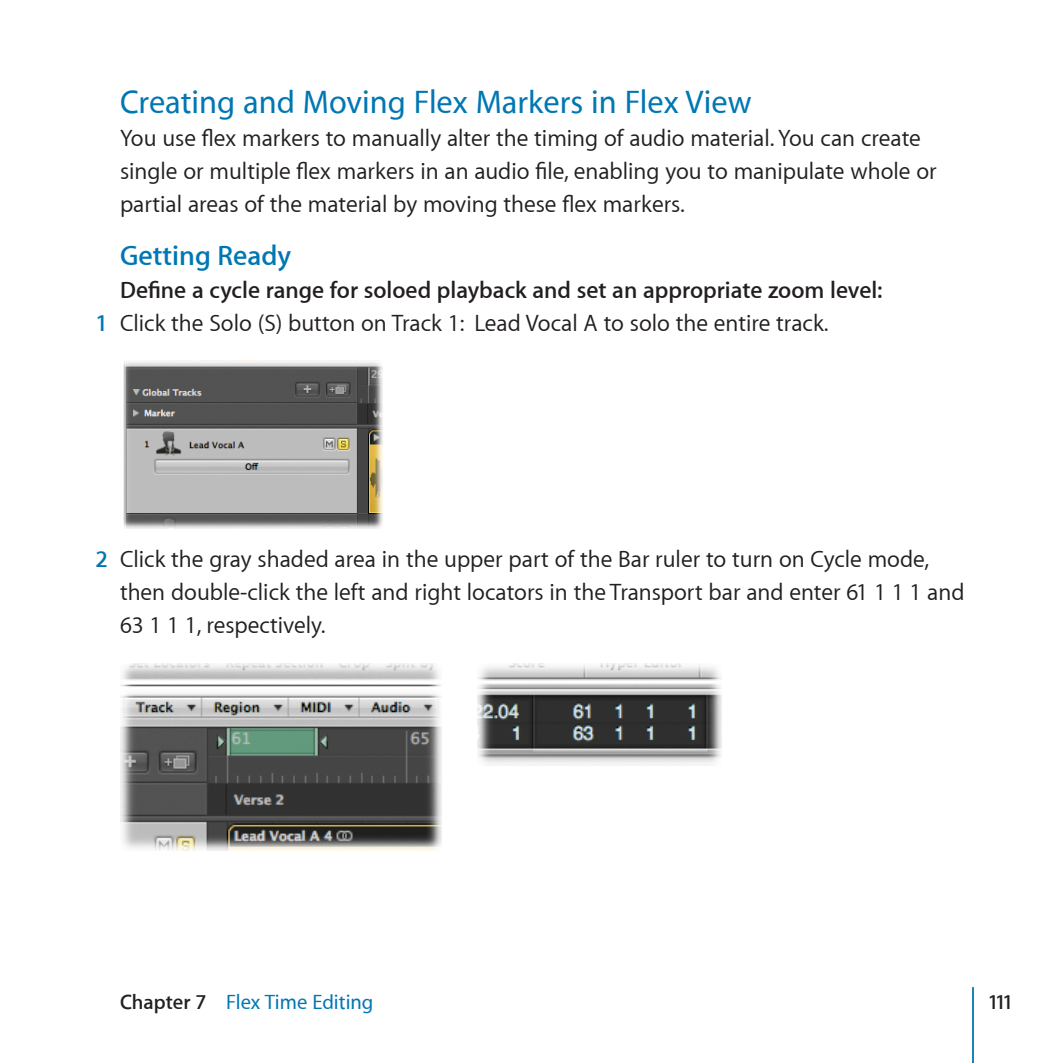
<style>
.page{position:relative;width:1063px;height:1063px;background:#fff}
.page>*{position:absolute;margin:0;border:0;box-sizing:border-box;transform-origin:0 0}
.t1{font:500 33px "Myriad Set";color:#0077b3}
.t2{font:600 28.5px "Myriad Set";color:#0077b3}
.BodyFirst{font:24px/33px "Myriad Set Text";color:#231f20}
.Task-N{font:24px/33px "Myriad Set Text";color:#231f20}
.DisplaySentenceAfter{font:600 24px "Myriad Set";color:#231f20}
.Task-N_First{font:24px "Myriad Set Text";color:#231f20}
.t3{font:500 21px "Myriad Set";color:#0077b3}
.t4{font:600 21px "Myriad Set";color:#231f20}
.s1{font-family:"Myriad Set";font-weight:600;color:#0077b3}
.s2{font-weight:600;color:#231f20}
</style>
<div class="page">
<hr style="left:972px;top:987px;width:2px;height:76px;background:#0077b3">
<img style="left:123px;top:362px;width:259px;height:166px">
<img style="left:120px;top:663px;width:321px;height:188px">
<img style="left:477px;top:663px;width:245px;height:103px">
<h1 class="t1" style="left:120px;top:82px;width:633px">Creating and Moving Flex Markers in Flex View</h1>
<p class="BodyFirst" style="left:120px;top:121px;width:818px">You use flex markers to manually alter the timing of audio material. You can create single or multiple flex markers in an audio file, enabling you to manipulate whole or partial areas of the material by moving these flex markers.</p>
<h2 class="t2" style="left:120px;top:238px;width:173px">Getting Ready</h2>
<p class="DisplaySentenceAfter" style="left:120px;top:275px;width:764px">Define a cycle range for soloed playback and set an appropriate zoom level:</p>
<p class="Task-N_First" style="left:96px;top:308px;width:735px"><span class="s1">1</span> Click the Solo (S) button on Track 1: Lead Vocal A to solo the entire track.</p>
<p class="Task-N" style="left:120px;top:542px;width:846px;text-indent:-24px"><span class="s1">2</span> Click the gray shaded area in the upper part of the Bar ruler to turn on Cycle mode, then double-click the left and right locators in the Transport bar and enter 61 1 1 1 and<br>63 1 1 1, respectively.</p>
<p class="t3" style="left:120px;top:988px;width:255px"><span class="s2">Chapter 7</span> Flex Time Editing</p>
<p class="t4" style="left:988px;top:989px;width:27px">111</p>
</div>
